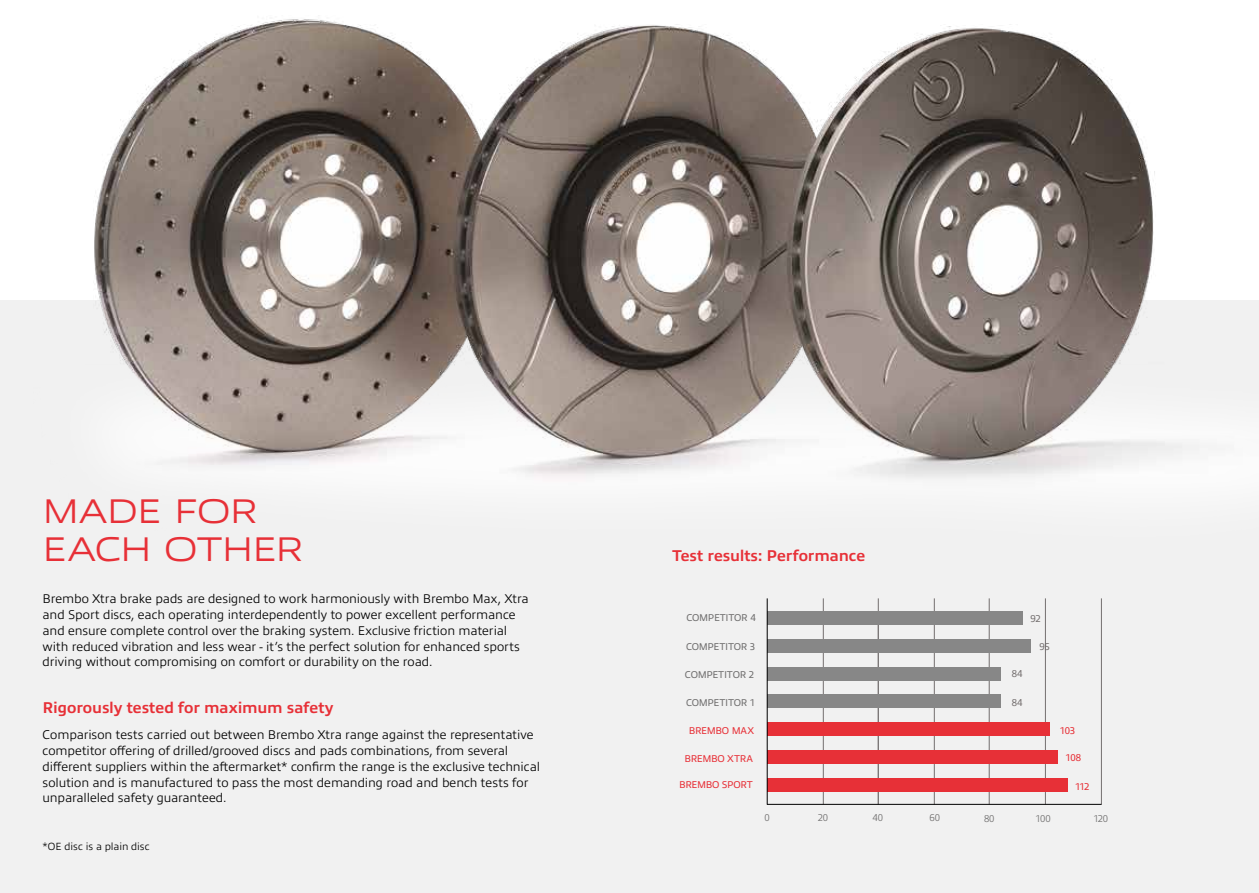
<style>
.page{position:relative;width:1259px;height:893px;background:#fff}
.page>*{position:absolute;margin:0;border:0;box-sizing:border-box;transform-origin:0 0}
.t1{font:300 34.5px/38px "Allumi Pro Extended";letter-spacing:-.03em;color:#e73037}
.t2{font:700 15.75px "Allumi Pro";letter-spacing:-.005em;color:#e73037}
.t3{font:300 12.75px/15.9px "Allumi Pro";letter-spacing:-.005em;color:#000}
.t4{font:300 10.5px "Allumi Pro";letter-spacing:-.01em;color:#000}
.t5{font:9.9px "Allumi Pro";letter-spacing:-.03em;color:#706f6f}
.t6{font:9.9px "Allumi Pro";letter-spacing:-.045em;color:#e73037}
.t7{font:300 9.9px "Allumi Pro";letter-spacing:-.015em;color:#706f6f}
.t8{font:9.9px "Allumi Pro";letter-spacing:-.01em;color:#767171}
</style>
<div class="page">
<div style="left:0;top:300px;width:1259px;height:593px;background:#f1f1f1"></div>
<hr style="left:823px;top:598px;width:1px;height:206px;background:#767171">
<hr style="left:934px;top:598px;width:1px;height:206px;background:#767171">
<hr style="left:878px;top:598px;width:1px;height:206px;background:#767171">
<hr style="left:989px;top:598px;width:1px;height:206px;background:#767171">
<hr style="left:1045px;top:598px;width:1px;height:206px;background:#767171">
<hr style="left:1101px;top:598px;width:1px;height:206px;background:#767171">
<div style="left:767px;top:750px;width:290px;height:14px;background:#e73037"></div>
<div style="left:767px;top:611px;width:255px;height:13px;background:#878787"></div>
<div style="left:767px;top:639px;width:263px;height:13px;background:#878787"></div>
<div style="left:767px;top:667px;width:233px;height:13px;background:#878787"></div>
<div style="left:767px;top:695px;width:233px;height:13px;background:#878787"></div>
<div style="left:767px;top:723px;width:282px;height:13px;background:#e73037"></div>
<div style="left:767px;top:778px;width:300px;height:13px;background:#e73037"></div>
<hr style="left:767px;top:598px;width:1px;height:207px;background:#000">
<hr style="left:767px;top:804px;width:334px;height:1px;background:#000">
<img style="left:94px;top:19px;width:1144px;height:580px">
<h1 class="t1" style="left:43px;top:490px;width:263px">MADE FOR<br>EACH OTHER</h1>
<p class="t3" style="left:43px;top:590px;width:488px">Brembo Xtra brake pads are designed to work harmoniously with Brembo Max, Xtra and Sport discs, each operating interdependently to power excellent performance and ensure complete control over the braking system. Exclusive friction material with reduced vibration and less wear - it’s the perfect solution for enhanced sports driving without compromising on comfort or durability on the road.</p>
<p class="t2" style="left:43px;top:696px;width:292px">Rigorously tested for maximum safety</p>
<p class="t3" style="left:43px;top:726px;width:499px">Comparison tests carried out between Brembo Xtra range against the representative competitor offering of drilled/grooved discs and pads combinations, from several different suppliers within the aftermarket* confirm the range is the exclusive technical solution and is manufactured to pass the most demanding road and bench tests for unparalleled safety guaranteed.</p>
<p class="t4" style="left:43px;top:839px;width:109px">*OE disc is a plain disc</p>
<p class="t2" style="left:672px;top:544px;width:195px">Test results: Performance</p>
<p class="t5" style="left:686px;top:611px;width:71px">COMPETITOR 4</p>
<p class="t8" style="left:1030px;top:611px;width:12px">92</p>
<p class="t5" style="left:686px;top:639px;width:71px">COMPETITOR 3</p>
<p class="t8" style="left:1039px;top:639px;width:12px">95</p>
<p class="t5" style="left:685px;top:667px;width:71px">COMPETITOR 2</p>
<p class="t8" style="left:1011px;top:666px;width:12px">84</p>
<p class="t5" style="left:686px;top:695px;width:71px">COMPETITOR 1</p>
<p class="t8" style="left:1011px;top:695px;width:12px">84</p>
<p class="t6" style="left:689px;top:724px;width:67px">BREMBO MAX</p>
<p class="t6" style="left:1060px;top:724px;width:17px">103</p>
<p class="t6" style="left:684px;top:752px;width:70px">BREMBO XTRA</p>
<p class="t6" style="left:1065px;top:750px;width:17px">108</p>
<p class="t6" style="left:679px;top:777px;width:75px">BREMBO SPORT</p>
<p class="t6" style="left:1075px;top:779px;width:16px">112</p>
<p class="t7" style="left:764px;top:810px;width:7px">0</p>
<p class="t7" style="left:817px;top:810px;width:12px">20</p>
<p class="t7" style="left:872px;top:811px;width:12px">40</p>
<p class="t7" style="left:984px;top:811px;width:12px">80</p>
<p class="t7" style="left:929px;top:811px;width:12px">60</p>
<p class="t7" style="left:1035px;top:811px;width:17px">100</p>
<p class="t7" style="left:1093px;top:811px;width:16px">120</p>
</div>
